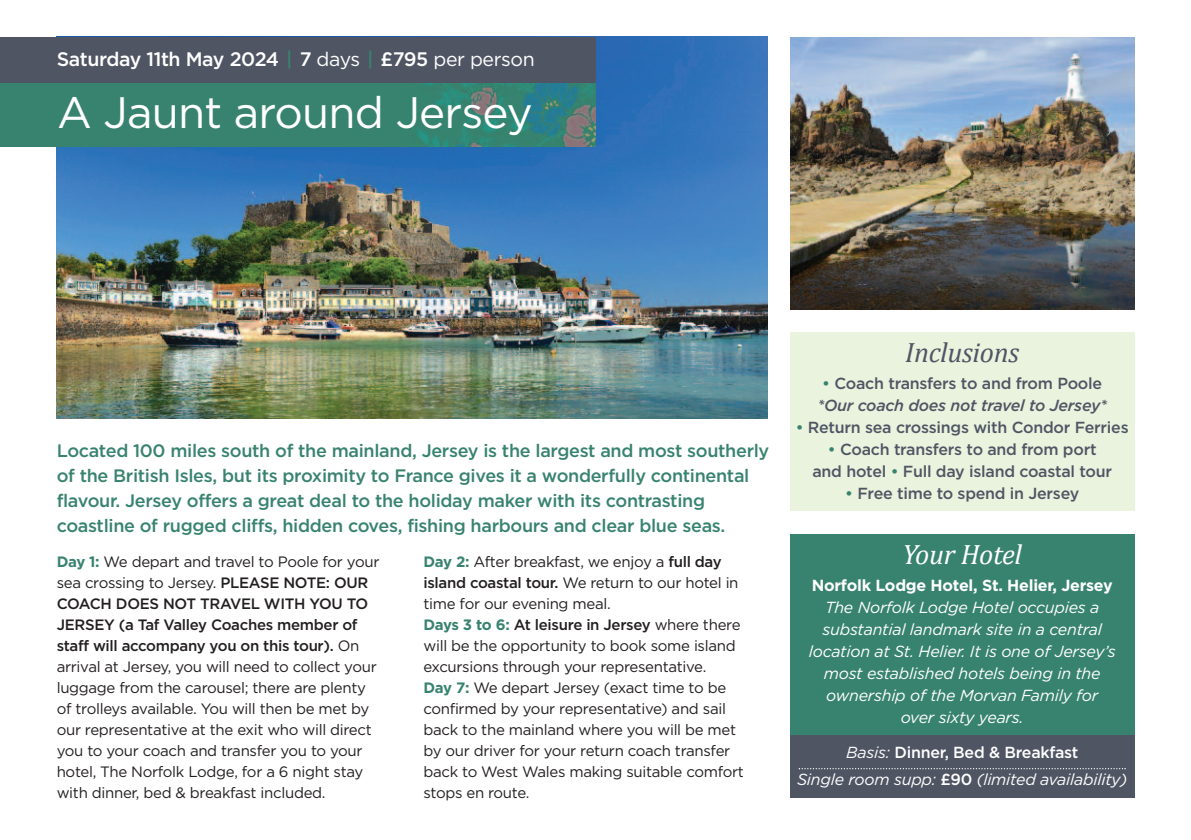
<style>
.page{position:relative;width:1191px;height:840px;background:#fff}
.page>*{position:absolute;margin:0;border:0;box-sizing:border-box;transform-origin:0 0}
.t1{font:44px "Gotham";letter-spacing:-.02em;color:#fff}
.t2{font:italic 28px "Cambria";letter-spacing:-.01em;color:#505564}
.t3{font:italic 28px "Cambria";letter-spacing:-.01em;color:#fff}
.t4{font:500 19.6px "Gotham";letter-spacing:-.02em;color:#fff}
.t5{font:500 18px/25px "Gotham";letter-spacing:-.02em;color:#38836f}
.t6{font:italic 16px/22px "Gotham";letter-spacing:-.015em;color:#fff;text-align:center}
.t7{font:500 16px/22px "Gotham";letter-spacing:-.015em;color:#505564;text-align:center}
.t8{font:italic 500 16px/22px "Gotham";letter-spacing:-.015em;color:#505564;text-align:center}
.t9{font:700 16px "Gotham";letter-spacing:-.015em;color:#fff}
.t10{font:15px/21px "Gotham";letter-spacing:-.02em;color:#231f20}
.s1{color:#38836f}
.s2{font-weight:400}
.s3{font-weight:700;color:#38836f}
.s4{font-weight:500}
.s5{font-style:normal;color:#38836f}
.s6{font-style:normal}
.s7{font-weight:500;font-style:normal}
</style>
<div class="page">
<img style="left:57px;top:37px;width:710px;height:381px">
<div style="left:790px;top:533px;width:344px;height:230px;background:#38836f"></div>
<div style="left:790px;top:735px;width:344px;height:62px;background:#505564"></div>
<svg style="left:798px;top:768px;width:327px;height:1px"></svg>
<img style="left:790px;top:37px;width:344px;height:273px">
<div style="left:790px;top:332px;width:344px;height:178px;background:#eaf3de"></div>
<div style="left:0;top:82px;width:595px;height:64px;background:#38836f"></div>
<img style="left:397px;top:82px;width:198px;height:64px">
<div style="left:0;top:37px;width:595px;height:45px;background:#505564"></div>
<h3 class="t4" style="left:57px;top:47px;width:479px">Saturday 11th May 2024 <span class="s1">|</span> 7 <span class="s2">days</span> <span class="s1">|</span> £795 <span class="s2">per person</span></h3>
<h1 class="t1" style="left:57px;top:87px;width:477px">A Jaunt around Jersey</h1>
<p class="t5" style="left:57px;top:437px;width:714px">Located 100 miles south of the mainland, Jersey is the largest and most southerly of the British Isles, but its proximity to France gives it a wonderfully continental flavour. Jersey offers a great deal to the holiday maker with its contrasting coastline of rugged cliffs, hidden coves, fishing harbours and clear blue seas.</p>
<p class="t10" style="left:57px;top:550px;width:324px"><span class="s3">Day 1:</span> We depart and travel to Poole for your sea crossing to Jersey. <span class="s4">PLEASE NOTE: OUR COACH DOES NOT TRAVEL WITH YOU TO JERSEY (a Taf Valley Coaches member of staff will accompany you on this tour).</span> On arrival at Jersey, you will need to collect your luggage from the carousel; there are plenty of trolleys available. You will then be met by our representative at the exit who will direct you to your coach and transfer you to your hotel, The Norfolk Lodge, for a 6 night stay with dinner, bed &amp; breakfast included.</p>
<p class="t10" style="left:423px;top:551px;width:322px"><span class="s3">Day 2:</span> After breakfast, we enjoy a <span class="s4">full day island coastal tour.</span> We return to our hotel in time for our evening meal.<br><span class="s3">Days 3 to 6:</span> <span class="s4">At leisure in Jersey</span> where there will be the opportunity to book some island excursions through your representative.<br><span class="s3">Day 7:</span> We depart Jersey (exact time to be confirmed by your representative) and sail back to the mainland where you will be met by our driver for your return coach transfer back to West Wales making suitable comfort stops en route.</p>
<h2 class="t2" style="left:905px;top:335px;width:115px">Inclusions</h2>
<p class="t8" style="left:817px;top:372px;width:291px"><span class="s5">•</span> <span class="s6">Coach transfers to and from Poole </span>*Our coach does not travel to Jersey*</p>
<p class="t7" style="left:796px;top:416px;width:334px"><span class="s1">•</span> Return sea crossings with Condor Ferries</p>
<p class="t7" style="left:812px;top:438px;width:301px"><span class="s1">•</span> Coach transfers to and from port and hotel <span class="s1">•</span> Full day island coastal tour</p>
<p class="t7" style="left:845px;top:482px;width:236px"><span class="s1">•</span> Free time to spend in Jersey</p>
<h2 class="t3" style="left:902px;top:536px;width:121px">Your Hotel</h2>
<p class="t9" style="left:811px;top:575px;width:302px">Norfolk Lodge Hotel, St. Helier, Jersey</p>
<p class="t6" style="left:808px;top:596px;width:308px">The Norfolk Lodge Hotel occupies a substantial landmark site in a central location at St. Helier. It is one of Jersey’s most established hotels being in the ownership of the Morvan Family for over sixty years.</p>
<p class="t6" style="left:797px;top:739px;width:332px;line-height:27px">Basis: <span class="s7">Dinner, Bed &amp; Breakfast<br></span>Single room supp: <span class="s7">£90</span> (limited availability)</p>
</div>
